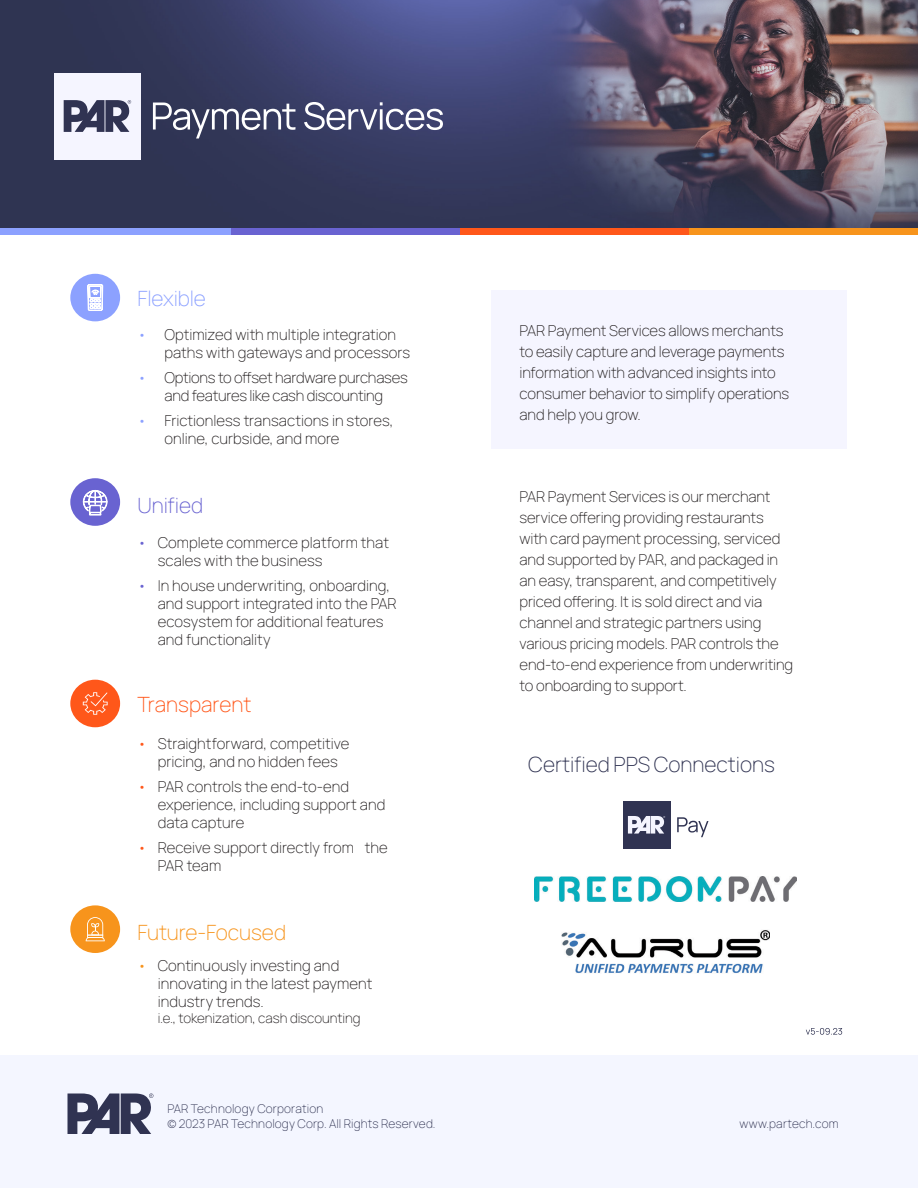
<style>
.page{position:relative;width:918px;height:1188px;background:#fff}
.page>*{position:absolute;margin:0;border:0;box-sizing:border-box;transform-origin:0 0}
.t1{font:200 21px "Manrope";color:#303352}
.t2{font:200 21px "Manrope";letter-spacing:-.005em;color:#f7941c}
.t3{font:200 21px "Manrope";color:#ff571a}
.t4{font:200 21px "Manrope";letter-spacing:-.005em;color:#8ca1ff}
.t5{font:200 21px "Manrope";letter-spacing:-.005em;color:#6963d1}
.t6{font:200 15px/18px "Manrope";letter-spacing:-.005em;color:#231f20}
.t7{font:200 13.5px "Manrope";letter-spacing:-.005em;color:#231f20}
.t8{font:200 12px/15px "Manrope";letter-spacing:.015em;color:#303352}
.s1{color:#8ca1ff}
.s2{color:#6963d1}
.s3{color:#ff571a}
.s4{color:#f7941c}
</style>
<div class="page">
<div style="left:70px;top:274px;width:50px;height:47px;background:#8ca1ff;border-radius:50%"></div>
<img style="left:0;top:0;width:918px;height:228px">
<div style="left:230px;top:228px;width:230px;height:7px;background:#6963d1"></div>
<div style="left:0;top:228px;width:230px;height:7px;background:#8ca1ff"></div>
<div style="left:460px;top:228px;width:229px;height:7px;background:#ff571a"></div>
<div style="left:689px;top:228px;width:229px;height:7px;background:#f7941c"></div>
<div style="left:491px;top:291px;width:356px;height:158px;background:#f5f5ff"></div>
<div style="left:70px;top:478px;width:50px;height:48px;background:#6963d1;border-radius:50%"></div>
<svg style="left:83px;top:490px;width:24px;height:26px"></svg>
<div style="left:70px;top:680px;width:50px;height:47px;background:#ff571a;border-radius:50%"></div>
<svg style="left:83px;top:692px;width:25px;height:23px"></svg>
<div style="left:70px;top:905px;width:50px;height:48px;background:#f7941c;border-radius:50%"></div>
<svg style="left:86px;top:917px;width:19px;height:24px"></svg>
<img style="left:562px;top:930px;width:207px;height:43px">
<img style="left:535px;top:876px;width:261px;height:25px">
<div style="left:0;top:1055px;width:918px;height:133px;background:#f4f6ff"></div>
<svg style="left:87px;top:273px;width:16px;height:49px"></svg>
<svg style="left:68px;top:1093px;width:85px;height:41px"></svg>
<svg style="left:153px;top:103px;width:142px;height:35px"></svg>
<svg style="left:304px;top:102px;width:139px;height:28px"></svg>
<div style="left:54px;top:73px;width:87px;height:86px;background:#f5f5ff"></div>
<svg style="left:64px;top:100px;width:67px;height:32px"></svg>
<svg style="left:677px;top:817px;width:32px;height:20px"></svg>
<div style="left:623px;top:801px;width:48px;height:48px;background:#303352"></div>
<svg style="left:628px;top:816px;width:37px;height:18px"></svg>
<svg style="left:806px;top:1028px;width:36px;height:7px"></svg>
<h1 class="t4" style="left:137px;top:284px;width:70px">Flexible</h1>
<p class="t6" style="left:164px;top:325px;width:247px;text-indent:-27px"><span class="s1">•</span> Optimized with multiple integration paths with gateways and processors</p>
<p class="t6" style="left:137px;top:368px;width:272px;text-align:center"><span class="s1">•</span> Options to offset hardware purchases and features like cash discounting</p>
<p class="t6" style="left:164px;top:410px;width:231px;text-indent:-27px"><span class="s1">•</span> Frictionless transactions in stores, online, curbside, and more</p>
<h1 class="t5" style="left:137px;top:491px;width:67px">Unified</h1>
<p class="t6" style="left:158px;top:533px;width:233px;text-indent:-20px"><span class="s2">•</span> Complete commerce platform that scales with the business</p>
<p class="t6" style="left:158px;top:576px;width:241px;text-indent:-20px"><span class="s2">•</span> In house underwriting, onboarding, and support integrated into the PAR ecosystem for additional features and functionality</p>
<h1 class="t3" style="left:137px;top:690px;width:115px">Transparent</h1>
<p class="t6" style="left:137px;top:734px;width:213px;text-align:center"><span class="s3">•</span> Straightforward, competitive pricing, and no hidden fees</p>
<p class="t6" style="left:158px;top:777px;width:229px;text-indent:-20px"><span class="s3">•</span> PAR controls the end-to-end experience, including support and data capture</p>
<p class="t6" style="left:158px;top:838px;width:232px;text-indent:-20px"><span class="s3">•</span> Receive support directly from the<br>PAR team</p>
<h1 class="t2" style="left:137px;top:918px;width:150px">Future-Focused</h1>
<p class="t6" style="left:158px;top:956px;width:216px;text-indent:-20px"><span class="s4">•</span> Continuously investing and innovating in the latest payment industry trends.</p>
<p class="t7" style="left:158px;top:1009px;width:204px">i.e., tokenization, cash discounting</p>
<p class="t8" style="left:167px;top:1100px;width:270px">PAR Technology Corporation<br>© 2023 PAR Technology Corp. All Rights Reserved.</p>
<p class="t6" style="left:520px;top:319px;width:271px;line-height:21px">PAR Payment Services allows merchants to easily capture and leverage payments information with advanced insights into consumer behavior to simplify operations and help you grow.</p>
<p class="t6" style="left:520px;top:485px;width:275px;line-height:21px">PAR Payment Services is our merchant service offering providing restaurants with card payment processing, serviced and supported by PAR, and packaged in an easy, transparent, and competitively priced offering. It is sold direct and via channel and strategic partners using various pricing models. PAR controls the end-to-end experience from underwriting to onboarding to support.</p>
<h1 class="t1" style="left:528px;top:749px;width:248px">Certified PPS Connections</h1>
<p class="t8" style="left:739px;top:1116px;width:101px">www.partech.com</p>
</div>
